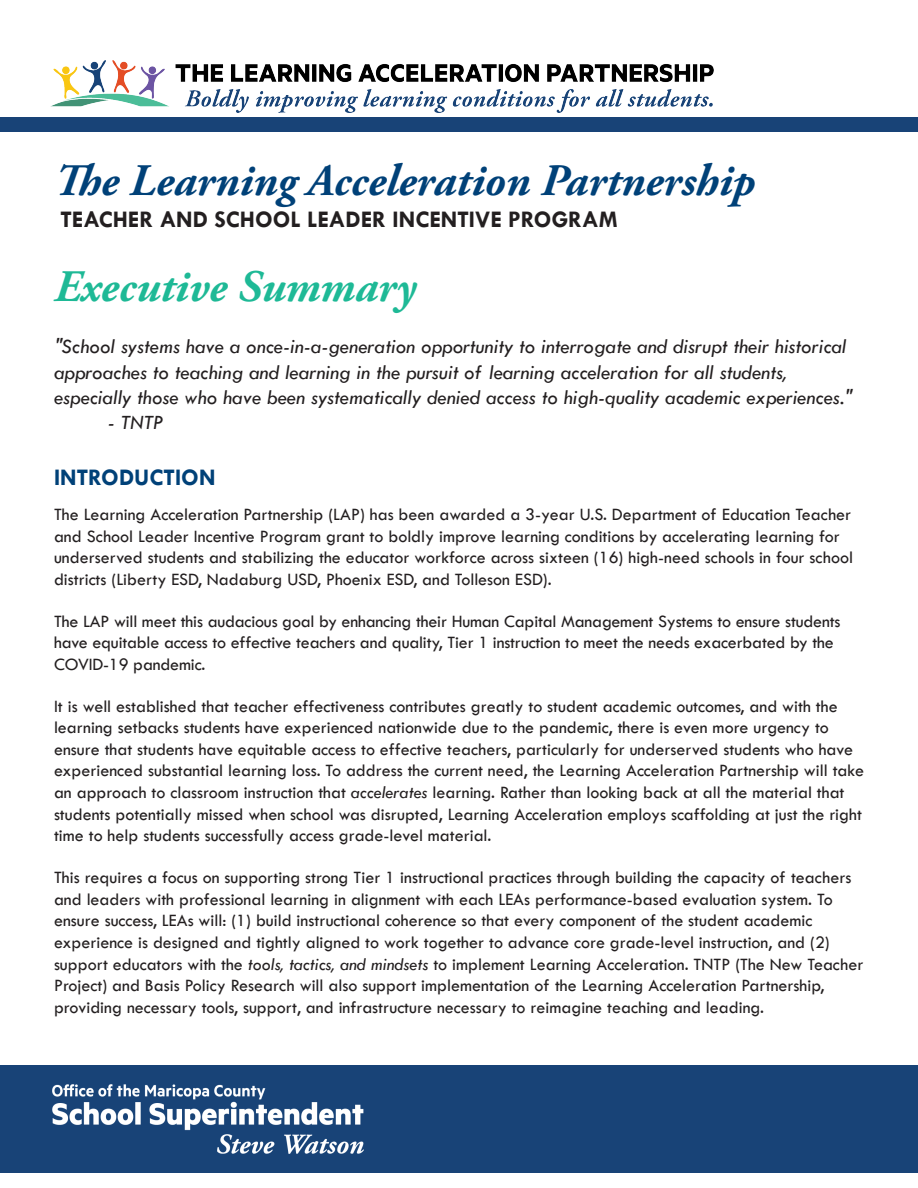
<style>
.page{position:relative;width:918px;height:1188px;background:#fff}
.page>*{position:absolute;margin:0;border:0;box-sizing:border-box;transform-origin:0 0}
.Heading_1{font:italic 700 45px "Adobe Garamond Pro";color:#004178}
.t1{font:italic 700 45px "Adobe Garamond Pro";color:#1eb996}
.Heading_1-2{font:700 24px "Tw Cen";color:#231f20}
.Heading_1-3{font:700 24px "Tw Cen";color:#004178}
.Pull_Quote{font:italic 21px/25.2px "Tw Cen";color:#231f20}
.Body_text{font:18px/21.6px "Tw Cen";color:#231f20}
.s1{font-style:italic}
</style>
<div class="page">
<div style="left:0;top:117px;width:918px;height:15px;background:#184377"></div>
<div style="left:0;top:1065px;width:918px;height:108px;background:#184377"></div>
<img style="left:53px;top:1085px;width:310px;height:68px">
<img style="left:51px;top:60px;width:663px;height:52px">
<p class="Heading_1" style="left:54px;top:154px;width:703px">The Learning Acceleration Partnership</p>
<p class="Heading_1-2" style="left:60px;top:205px;width:559px">TEACHER AND SCHOOL LEADER INCENTIVE PROGRAM</p>
<p class="t1" style="left:54px;top:261px;width:364px">Executive Summary</p>
<p class="Pull_Quote" style="left:54px;top:334px;width:799px">"School systems have a once-in-a-generation opportunity to interrogate and disrupt their historical approaches to teaching and learning in the pursuit of learning acceleration for all students, especially those who have been systematically denied access to high-quality academic experiences."</p>
<p class="Pull_Quote" style="left:108px;top:410px;width:57px">- TNTP</p>
<p class="Heading_1-3" style="left:54px;top:463px;width:163px">INTRODUCTION</p>
<p class="Body_text" style="left:54px;top:503px;width:801px">The Learning Acceleration Partnership (LAP) has been awarded a 3-year U.S. Department of Education Teacher and School Leader Incentive Program grant to boldly improve learning conditions by accelerating learning for underserved students and stabilizing the educator workforce across sixteen (16) high-need schools in four school districts (Liberty ESD, Nadaburg USD, Phoenix ESD, and Tolleson ESD).</p>
<p class="Body_text" style="left:54px;top:610px;width:788px">The LAP will meet this audacious goal by enhancing their Human Capital Management Systems to ensure students have equitable access to effective teachers and quality, Tier 1 instruction to meet the needs exacerbated by the<br>COVID-19 pandemic.</p>
<p class="Body_text" style="left:54px;top:695px;width:812px">It is well established that teacher effectiveness contributes greatly to student academic outcomes, and with the learning setbacks students have experienced nationwide due to the pandemic, there is even more urgency to ensure that students have equitable access to effective teachers, particularly for underserved students who have experienced substantial learning loss. To address the current need, the Learning Acceleration Partnership will take an approach to classroom instruction that <span class="s1">accelerates</span> learning. Rather than looking back at all the material that students potentially missed when school was disrupted, Learning Acceleration employs scaffolding at just the right time to help students successfully access grade-level material.</p>
<p class="Body_text" style="left:54px;top:867px;width:811px">This requires a focus on supporting strong Tier 1 instructional practices through building the capacity of teachers and leaders with professional learning in alignment with each LEAs performance-based evaluation system. To ensure success, LEAs will: (1) build instructional coherence so that every component of the student academic experience is designed and tightly aligned to work together to advance core grade-level instruction, and (2) support educators with the <span class="s1">tools, tactics, and mindsets</span> to implement Learning Acceleration. TNTP (The New Teacher Project) and Basis Policy Research will also support implementation of the Learning Acceleration Partnership, providing necessary tools, support, and infrastructure necessary to reimagine teaching and leading.</p>
</div>
